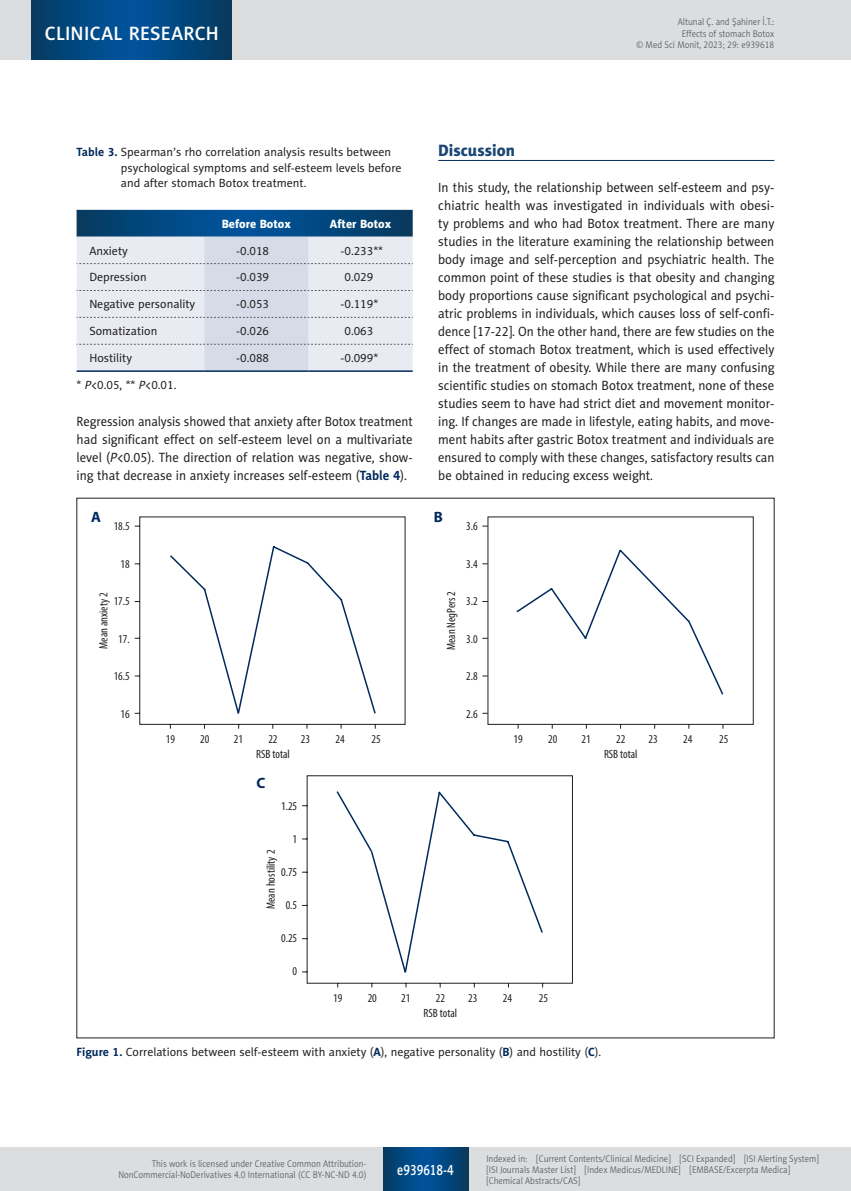
<style>
.page{position:relative;width:851px;height:1191px;background:#fff}
.page>*{position:absolute;margin:0;border:0;box-sizing:border-box;transform-origin:0 0}
.t1{font:19.5px "Naomi Sans EFN Medium";letter-spacing:.015em;color:#fff}
.MSM_Headline_1{font:16.5px "Naomi Sans EFN Heavy";color:#1a4574}
.t2{font:15px "Naomi Sans EFN Medium";color:#fff;scale:.8 1}
.t3{font:700 15px "Myriad Pro";color:#00295c}
.MSM_Body{font:13.5px/18px "Naomi Sans EFN";color:#231f20;text-align:justify;scale:.95 1}
.MSM_Body-2{font:13.5px/18px "Naomi Sans EFN";color:#231f20;text-align:justify;scale:.94 1}
.t4{font:condensed 12px/15px "Myriad Pro";color:#231f20;text-align:center}
.MSM_Tabela_tytul{font:12px/15.8px "Naomi Sans EFN";color:#231f20}
.MSM_Tabela_zawartosc{font:12px "Naomi Sans EFN";color:#231f20}
.MSM_Rycina_tytul{font:12px "Naomi Sans EFN";color:#231f20}
.MSM_Tabela_Head{font:12px "Naomi Sans EFN Heavy";color:#fff}
.MSM_Table_podpis_dol{font:12px "Naomi Sans EFN";color:#231f20}
.t5{font:9.75px/11.2px "Naomi Sans EFN Light";color:#57585a;text-align:right;scale:.9 1}
.s1{font-weight:700;color:#00295c}
.s2{font-style:italic}
</style>
<div class="page">
<hr style="left:438px;top:160px;width:336px;height:1px;background:#00295c">
<svg style="left:77px;top:210px;width:336px;height:161px;background:#bbcada"></svg>
<hr style="left:77px;top:370px;width:127px;height:2px;background:#00295c">
<hr style="left:204px;top:370px;width:104px;height:2px;background:#00295c">
<hr style="left:308px;top:370px;width:104px;height:2px;background:#00295c">
<svg style="left:134px;top:516px;width:619px;height:213px"></svg>
<svg style="left:168px;top:544px;width:209px;height:171px"></svg>
<svg style="left:302px;top:775px;width:271px;height:213px"></svg>
<svg style="left:335px;top:789px;width:34px;height:64px"></svg>
<svg style="left:369px;top:548px;width:355px;height:426px"></svg>
<div style="left:0;top:1148px;width:850px;height:43px;background:#dcdddf"></div>
<svg style="left:383px;top:1147px;width:85px;height:43px;background:#02477e"></svg>
<div style="left:0;top:0;width:850px;height:60px;background:#dcdddf"></div>
<hr style="left:850px;top:0;width:1px;height:60px;background:#dcdddf">
<svg style="left:32px;top:0;width:200px;height:60px;background:#02477e"></svg>
<h1 class="t1" style="left:45px;top:22px;width:175px">CLINICAL RESEARCH</h1>
<p class="t5" style="left:636px;top:16px;width:154px">Altunal Ç. and Şahiner İ.T.:<br>Effects of stomach Botox<br>© Med Sci Monit, 2023; 29: e939618</p>
<p class="MSM_Tabela_tytul" style="left:121px;top:144px;width:282px;text-indent:-44px"><span class="s1">Table 3.</span> Spearman’s rho correlation analysis results between psychological symptoms and self-esteem levels before and after stomach Botox treatment.</p>
<p class="MSM_Tabela_Head" style="left:222px;top:216px;width:71px">Before Botox</p>
<p class="MSM_Tabela_Head" style="left:330px;top:216px;width:63px">After Botox</p>
<p class="MSM_Tabela_zawartosc" style="left:89px;top:243px;width:40px">Anxiety</p>
<p class="MSM_Tabela_zawartosc" style="left:236px;top:243px;width:34px">-0.018</p>
<p class="MSM_Tabela_zawartosc" style="left:340px;top:243px;width:44px">-0.233**</p>
<p class="MSM_Tabela_zawartosc" style="left:89px;top:270px;width:59px">Depression</p>
<p class="MSM_Tabela_zawartosc" style="left:236px;top:270px;width:34px">-0.039</p>
<p class="MSM_Tabela_zawartosc" style="left:344px;top:270px;width:30px">0.029</p>
<p class="MSM_Tabela_zawartosc" style="left:89px;top:297px;width:107px">Negative personality</p>
<p class="MSM_Tabela_zawartosc" style="left:236px;top:297px;width:34px">-0.053</p>
<p class="MSM_Tabela_zawartosc" style="left:340px;top:297px;width:39px">-0.119*</p>
<p class="MSM_Tabela_zawartosc" style="left:89px;top:324px;width:69px">Somatization</p>
<p class="MSM_Tabela_zawartosc" style="left:236px;top:324px;width:34px">-0.026</p>
<p class="MSM_Tabela_zawartosc" style="left:344px;top:324px;width:30px">0.063</p>
<p class="MSM_Tabela_zawartosc" style="left:89px;top:351px;width:44px">Hostility</p>
<p class="MSM_Tabela_zawartosc" style="left:236px;top:351px;width:34px">-0.088</p>
<p class="MSM_Tabela_zawartosc" style="left:340px;top:351px;width:39px">-0.099*</p>
<p class="MSM_Table_podpis_dol" style="left:77px;top:378px;width:101px">* <span class="s2">P</span>&lt;0.05, ** <span class="s2">P</span>&lt;0.01.</p>
<p class="MSM_Body-2" style="left:77px;top:412px;width:359px">Regression analysis showed that anxiety after Botox treatment had significant effect on self-esteem level on a multivariate level (<span class="s2">P</span>&lt;0.05). The direction of relation was negative, show&shy;ing that decrease in anxiety increases self-esteem (<span class="s1">Table 4</span>).</p>
<p class="t3" style="left:91px;top:507px;width:11px">A</p>
<p class="t4" style="left:114px;top:518px;width:18px">18.5</p>
<p class="t4" style="left:121px;top:556px;width:11px">18</p>
<p class="t4" style="left:114px;top:593px;width:18px">17.5</p>
<p class="t4" style="left:118px;top:631px;width:13px">17.</p>
<p class="t4" style="left:114px;top:668px;width:18px">16.5</p>
<p class="t4" style="left:121px;top:706px;width:11px">16</p>
<p class="t4" style="left:96px;top:649px;width:58px;rotate:-90deg">Mean anxiety 2</p>
<p class="t4" style="left:166px;top:731px;width:11px">19</p>
<p class="t4" style="left:200px;top:731px;width:11px">20</p>
<p class="t4" style="left:234px;top:731px;width:11px">21</p>
<p class="t4" style="left:256px;top:731px;width:35px">22<br>RSB total</p>
<p class="t4" style="left:301px;top:731px;width:11px">23</p>
<p class="t4" style="left:335px;top:731px;width:11px">24</p>
<p class="t4" style="left:371px;top:731px;width:11px">25</p>
<p class="t3" style="left:256px;top:773px;width:10px">C</p>
<p class="t4" style="left:281px;top:798px;width:18px">1.25</p>
<p class="t4" style="left:292px;top:831px;width:6px">1</p>
<p class="t4" style="left:281px;top:864px;width:18px">0.75</p>
<p class="t4" style="left:285px;top:897px;width:13px">0.5</p>
<p class="t4" style="left:281px;top:930px;width:18px">0.25</p>
<p class="t4" style="left:292px;top:963px;width:6px">0</p>
<p class="t4" style="left:263px;top:909px;width:61px;rotate:-90deg">Mean hostility 2</p>
<p class="MSM_Headline_1" style="left:438px;top:140px;width:78px">Discussion</p>
<p class="MSM_Body" style="left:438px;top:178px;width:355px">In this study, the relationship between self-esteem and psy&shy;chiatric health was investigated in individuals with obesi&shy;ty problems and who had Botox treatment. There are many studies in the literature examining the relationship between body image and self-perception and psychiatric health. The common point of these studies is that obesity and changing body proportions cause significant psychological and psychi&shy;atric problems in individuals, which causes loss of self-confi&shy;dence [17-22]. On the other hand, there are few studies on the effect of stomach Botox treatment, which is used effectively in the treatment of obesity. While there are many confusing scientific studies on stomach Botox treatment, none of these studies seem to have had strict diet and movement monitor&shy;ing. If changes are made in lifestyle, eating habits, and move&shy;ment habits after gastric Botox treatment and individuals are ensured to comply with these changes, satisfactory results can be obtained in reducing excess weight.</p>
<p class="t3" style="left:433px;top:507px;width:11px">B</p>
<p class="t4" style="left:443px;top:650px;width:61px;rotate:-90deg">Mean NegPers 2</p>
<p class="t4" style="left:466px;top:518px;width:13px">3.6</p>
<p class="t4" style="left:466px;top:556px;width:13px">3.4</p>
<p class="t4" style="left:466px;top:593px;width:13px">3.2</p>
<p class="t4" style="left:466px;top:631px;width:13px">3.0</p>
<p class="t4" style="left:466px;top:668px;width:13px">2.8</p>
<p class="t4" style="left:466px;top:706px;width:13px">2.6</p>
<p class="t4" style="left:513px;top:731px;width:11px">19</p>
<p class="t4" style="left:548px;top:731px;width:11px">20</p>
<p class="t4" style="left:581px;top:731px;width:11px">21</p>
<p class="t4" style="left:604px;top:731px;width:35px">22<br>RSB total</p>
<p class="t4" style="left:648px;top:731px;width:11px">23</p>
<p class="t4" style="left:683px;top:731px;width:11px">24</p>
<p class="t4" style="left:719px;top:731px;width:11px">25</p>
<p class="t4" style="left:333px;top:990px;width:11px">19</p>
<p class="t4" style="left:367px;top:990px;width:11px">20</p>
<p class="t4" style="left:401px;top:990px;width:11px">21</p>
<p class="t4" style="left:423px;top:990px;width:35px">22<br>RSB total</p>
<p class="t4" style="left:468px;top:990px;width:11px">23</p>
<p class="t4" style="left:502px;top:990px;width:11px">24</p>
<p class="t4" style="left:538px;top:990px;width:11px">25</p>
<p class="MSM_Rycina_tytul" style="left:77px;top:1045px;width:526px"><span class="s1">Figure 1.</span> Correlations between self-esteem with anxiety (<span class="s1">A</span>), negative personality (<span class="s1">B</span>) and hostility (<span class="s1">C</span>).</p>
<p class="t5" style="left:118px;top:1158px;width:277px">This work is licensed under Creative Common Attribution-<br>NonCommercial-NoDerivatives 4.0 International (CC BY-NC-ND 4.0)</p>
<p class="t2" style="left:397px;top:1160px;width:72px">e939618-4</p>
<p class="t5" style="left:486px;top:1152px;width:371px;text-align:left">Indexed in: [Current Contents/Clinical Medicine] [SCI Expanded] [ISI Alerting System] [ISI Journals Master List] [Index Medicus/MEDLINE] [EMBASE/Excerpta Medica] [Chemical Abstracts/CAS]</p>
</div>
